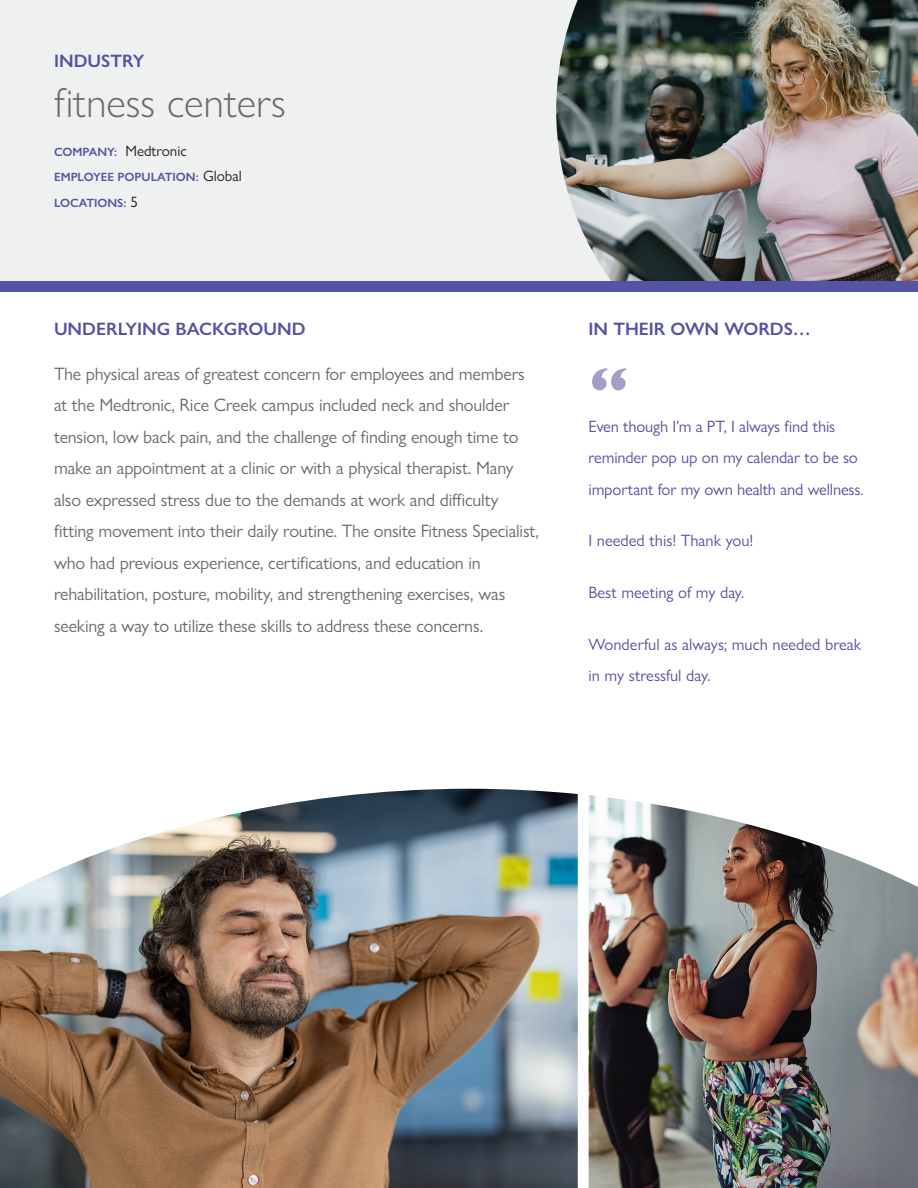
<style>
.page{position:relative;width:918px;height:1188px;background:#fff}
.page>*{position:absolute;margin:0;border:0;box-sizing:border-box;transform-origin:0 0}
.t1{font:800 57px "Gill Sans Nova";color:#a29fc6}
.t2{font:300 42px "Gill Sans Nova";color:#6e6a66}
.CS__Intro_Text{font:18px/31.5px "Gill Sans Nova";letter-spacing:-.01em;color:#6e6a66}
.CS__subheads{font:600 18px "Gill Sans Nova";color:#5553a3}
.Sidebar_Quotes{font:16.5px/31.5px "Gill Sans Nova";letter-spacing:-.01em;color:#5553a3}
.t3{font:15px "Gill Sans Nova";color:#231f20}
.t4{font:600 12px "Gill Sans Nova";color:#5553a3}
.s1{font-weight:600;font-size:12px;color:#5553a3}
.s2{font-weight:400;font-size:15px;color:#231f20}
</style>
<div class="page">
<div style="left:0;top:0;width:918px;height:283px;background:#eff1f0"></div>
<img style="left:556px;top:0;width:362px;height:281px">
<div style="left:0;top:281px;width:918px;height:11px;background:#5553a3"></div>
<img style="left:0;top:789px;width:578px;height:399px">
<img style="left:589px;top:795px;width:329px;height:393px">
<p class="CS__subheads" style="left:54px;top:50px;width:92px">INDUSTRY</p>
<p class="t2" style="left:54px;top:77px;width:233px">fitness centers</p>
<p class="t3" style="left:54px;top:141px;width:134px"><span class="s1">COMPANY:</span> Medtronic</p>
<p class="t4" style="left:54px;top:170px;width:189px">EMPLOYEE POPULATION: <span class="s2">Global</span></p>
<p class="t4" style="left:54px;top:195px;width:86px">LOCATIONS: <span class="s2">5</span></p>
<p class="CS__subheads" style="left:54px;top:318px;width:253px">UNDERLYING BACKGROUND</p>
<p class="CS__Intro_Text" style="left:54px;top:358px;width:486px">The physical areas of greatest concern for employees and members at the Medtronic, Rice Creek campus included neck and shoulder tension, low back pain, and the challenge of finding enough time to make an appointment at a clinic or with a physical therapist. Many also expressed stress due to the demands at work and difficulty fitting movement into their daily routine. The onsite Fitness Specialist, who had previous experience, certifications, and education in rehabilitation, posture, mobility, and strengthening exercises, was seeking a way to utilize these skills to address these concerns.</p>
<p class="CS__subheads" style="left:589px;top:318px;width:224px">IN THEIR OWN WORDS…</p>
<p class="t1" style="left:589px;top:352px;width:41px">“</p>
<p class="Sidebar_Quotes" style="left:589px;top:410px;width:277px">Even though I’m a PT, I always find this reminder pop up on my calendar to be so important for my own health and wellness.</p>
<p class="Sidebar_Quotes" style="left:589px;top:525px;width:166px">I needed this! Thank you!</p>
<p class="Sidebar_Quotes" style="left:589px;top:577px;width:157px">Best meeting of my day.</p>
<p class="Sidebar_Quotes" style="left:589px;top:628px;width:274px">Wonderful as always; much needed break in my stressful day.</p>
</div>
